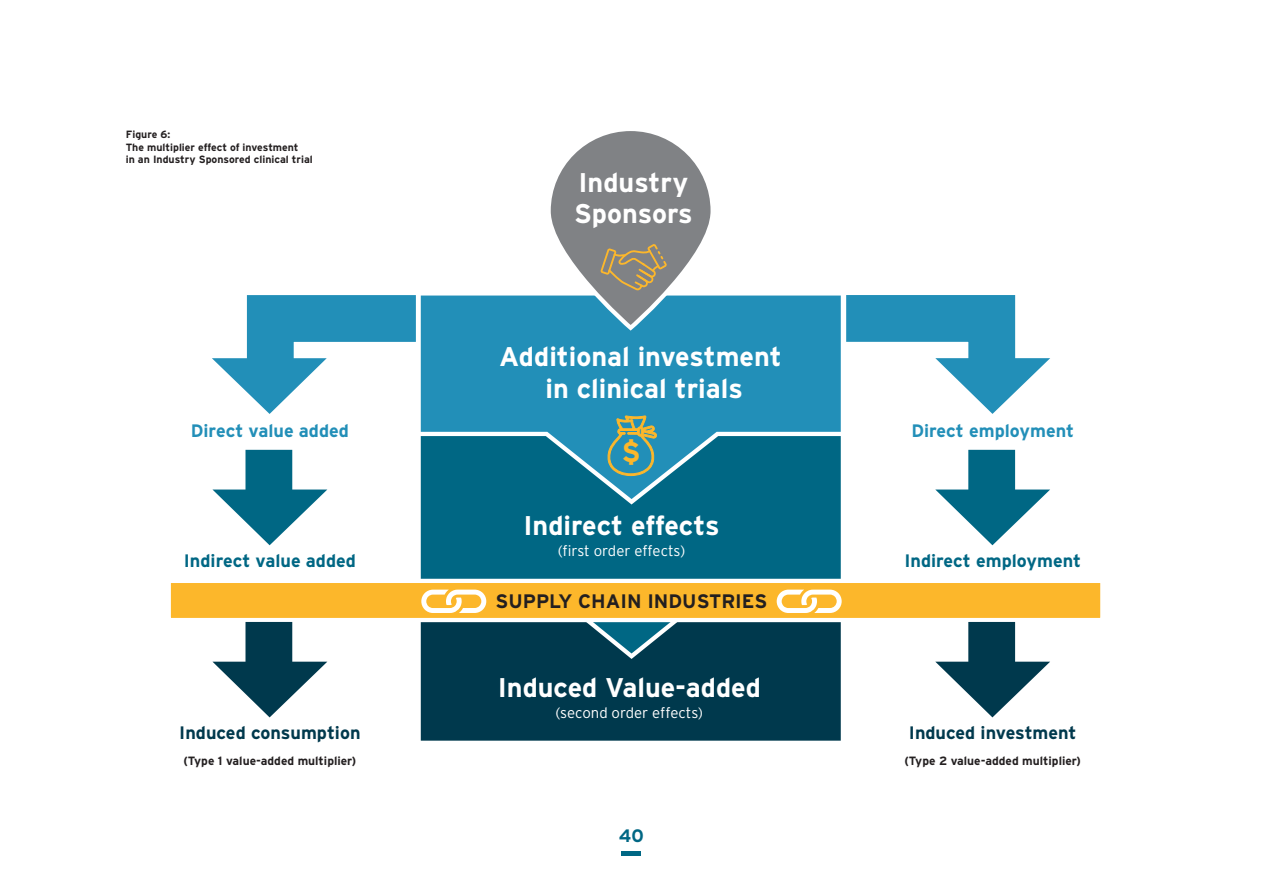
<style>
.page{position:relative;width:1263px;height:893px;background:#fff}
.page>*{position:absolute;margin:0;border:0;box-sizing:border-box;transform-origin:0 0}
.t1{font:700 28.5px "Interstate";color:#fcb72b}
.t2{font:700 27px/31.5px "Interstate";color:#fff;text-align:center}
.t3{font:700 19.5px "Interstate";color:#231f20}
.t4{font:700 18px "Interstate";color:#006784}
.t5{font:700 18px "Interstate";color:#00394d}
.t6{font:700 18px "Interstate";color:#228fb8}
.t7{font:300 15px "Interstate";letter-spacing:-.005em;color:#fff}
.t8{font:700 12px "Interstate";color:#231f20}
.t9{font:700 10.5px/12.6px "Interstate";color:#231f20}
</style>
<div class="page">
<div style="left:420px;top:659px;width:421px;height:82px;background:#00394d"></div>
<svg style="left:420px;top:504px;width:421px;height:155px;background:#035b75"></svg>
<svg style="left:420px;top:295px;width:421px;height:209px;background:#1d85a8"></svg>
<svg style="left:547px;top:131px;width:168px;height:199px"></svg>
<svg style="left:212px;top:295px;width:251px;height:127px"></svg>
<svg style="left:607px;top:415px;width:50px;height:61px;background:#589894"></svg>
<div style="left:169px;top:581px;width:933px;height:39px;background:#fcb72b"></div>
<div style="left:167px;top:578px;width:937px;height:44px;border:4px solid #fff"></div>
<svg style="left:421px;top:589px;width:65px;height:24px"></svg>
<svg style="left:777px;top:589px;width:65px;height:24px"></svg>
<svg style="left:799px;top:295px;width:251px;height:127px"></svg>
<div style="left:968px;top:450px;width:47px;height:56px;background:#006784"></div>
<svg style="left:935px;top:489px;width:115px;height:56px"></svg>
<div style="left:246px;top:450px;width:46px;height:56px;background:#006784"></div>
<svg style="left:212px;top:489px;width:115px;height:56px"></svg>
<div style="left:968px;top:622px;width:47px;height:56px;background:#00394d"></div>
<svg style="left:935px;top:661px;width:115px;height:56px"></svg>
<div style="left:246px;top:622px;width:46px;height:56px;background:#00394d"></div>
<svg style="left:212px;top:661px;width:115px;height:56px"></svg>
<hr style="left:622px;top:851px;width:19px;height:4px;background:#006784">
<p class="t9" style="left:126px;top:128px;width:188px">Figure 6:<br>The multiplier effect of investment<br>in an Industry Sponsored clinical trial</p>
<p class="t2" style="left:574px;top:166px;width:120px;text-align:left">Industry<br>Sponsors</p>
<p class="t2" style="left:499px;top:341px;width:284px">Additional investment in clinical trials</p>
<p class="t6" style="left:191px;top:420px;width:160px">Direct value added</p>
<p class="t1" style="left:622px;top:436px;width:20px">$</p>
<p class="t6" style="left:911px;top:420px;width:164px">Direct employment</p>
<p class="t4" style="left:184px;top:550px;width:174px">Indirect value added</p>
<p class="t2" style="left:523px;top:510px;width:198px">Indirect effects</p>
<p class="t7" style="left:558px;top:542px;width:129px">(first order effects)</p>
<p class="t4" style="left:904px;top:550px;width:178px">Indirect employment</p>
<p class="t3" style="left:496px;top:590px;width:273px">SUPPLY CHAIN INDUSTRIES</p>
<p class="t2" style="left:498px;top:671px;width:265px">Induced Value-added</p>
<p class="t7" style="left:556px;top:703px;width:149px">(second order effects)</p>
<p class="t5" style="left:179px;top:722px;width:183px">Induced consumption</p>
<p class="t5" style="left:909px;top:722px;width:169px">Induced investment</p>
<p class="t8" style="left:183px;top:754px;width:175px">(Type 1 value-added multiplier)</p>
<p class="t8" style="left:904px;top:754px;width:178px">(Type 2 value-added multiplier)</p>
<p class="t4" style="left:619px;top:825px;width:26px">40</p>
</div>
